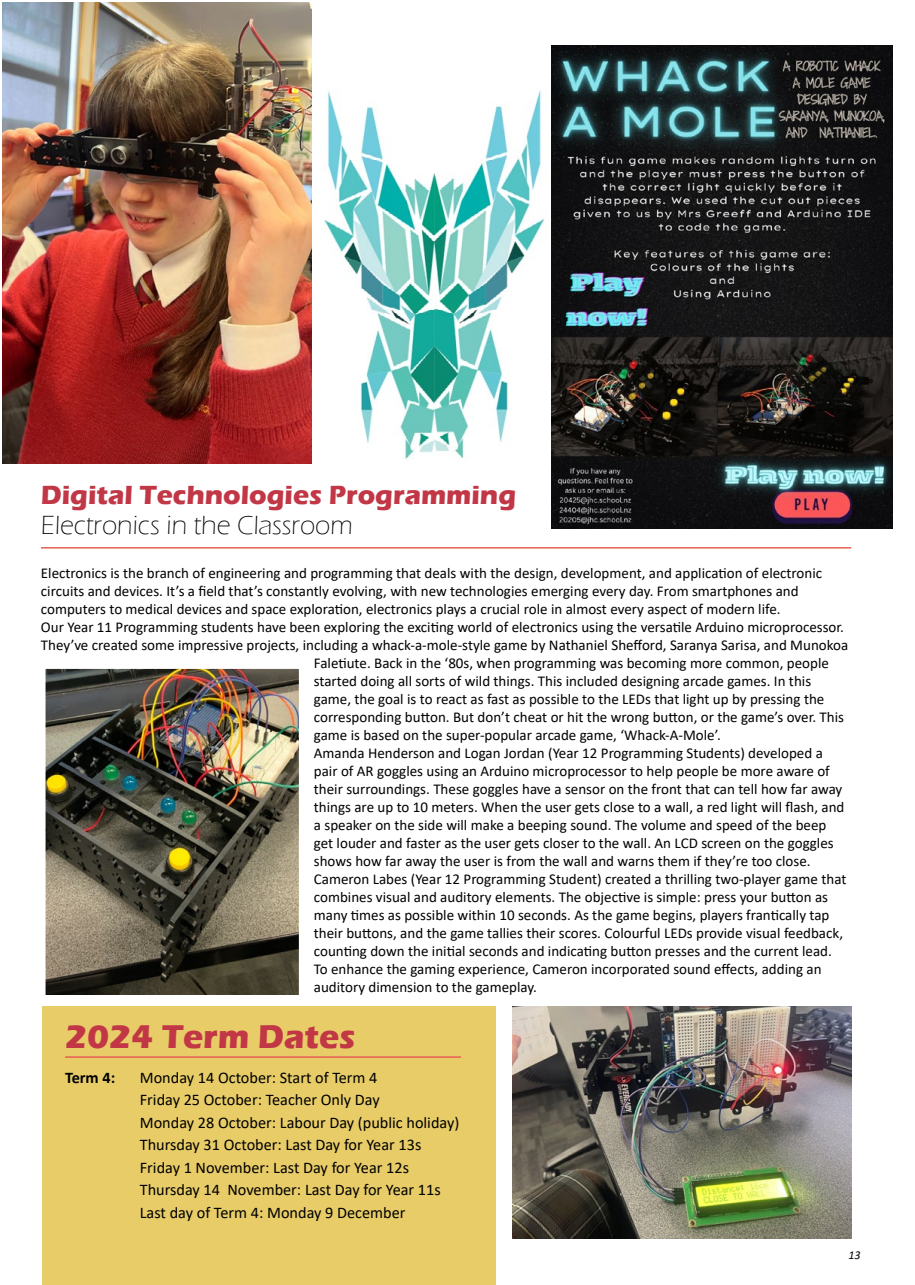
<style>
.page{position:relative;width:915px;height:1285px;background:#fff}
.page>*{position:absolute;margin:0;border:0;box-sizing:border-box;transform-origin:0 0}
.t1{font:700 33.9px "Eras ITC";color:#c13746}
.t2{font:700 27px "Eras ITC";color:#c13746}
.t3{font:300 27px "Eras ITC";color:#000}
.t4{font:16.2px/22.5px "Calibri";color:#000}
.t5{font:700 16.2px "Calibri";color:#000}
.t6{font:15px "Calibri";color:#000}
.t7{font:italic 12px "Calibri";color:#000}
</style>
<div class="page">
<img style="left:47px;top:669px;width:251px;height:324px">
<img style="left:324px;top:91px;width:221px;height:369px">
<div style="left:42px;top:1006px;width:453px;height:278px;background:#e8cc68"></div>
<hr style="left:65px;top:1056px;width:396px;height:1px;background:#e95f54">
<img style="left:3px;top:2px;width:308px;height:462px">
<img style="left:512px;top:1006px;width:339px;height:232px">
<img style="left:551px;top:45px;width:341px;height:483px">
<hr style="left:41px;top:547px;width:809px;height:1px;background:#e95f54">
<h2 class="t2" style="left:41px;top:479px;width:476px">Digital Technologies Programming</h2>
<h2 class="t3" style="left:41px;top:510px;width:313px">Electronics in the Classroom</h2>
<p class="t6" style="left:41px;top:562px;width:782px">Electronics is the branch of engineering and programming that deals with the design, development, and application of electronic</p>
<p class="t6" style="left:41px;top:580px;width:758px">circuits and devices. It’s a field that’s constantly evolving, with new technologies emerging every day. From smartphones and</p>
<p class="t6" style="left:41px;top:598px;width:740px">computers to medical devices and space exploration, electronics plays a crucial role in almost every aspect of modern life.</p>
<p class="t6" style="left:41px;top:616px;width:804px">Our Year 11 Programming students have been exploring the exciting world of electronics using the versatile Arduino microprocessor.</p>
<p class="t6" style="left:41px;top:634px;width:808px">They’ve created some impressive projects, including a whack-a-mole-style game by Nathaniel Shefford, Saranya Sarisa, and Munokoa</p>
<p class="t6" style="left:314px;top:652px;width:516px">Faletiute. Back in the ‘80s, when programming was becoming more common, people</p>
<p class="t6" style="left:314px;top:670px;width:498px">started doing all sorts of wild things. This included designing arcade games. In this</p>
<p class="t6" style="left:314px;top:688px;width:512px">game, the goal is to react as fast as possible to the LEDs that light up by pressing the</p>
<p class="t6" style="left:314px;top:706px;width:531px">corresponding button. But don’t cheat or hit the wrong button, or the game’s over. This</p>
<p class="t6" style="left:314px;top:724px;width:408px">game is based on the super-popular arcade game, ‘Whack-A-Mole’.</p>
<p class="t6" style="left:314px;top:742px;width:510px">Amanda Henderson and Logan Jordan (Year 12 Programming Students) developed a</p>
<p class="t6" style="left:314px;top:760px;width:517px">pair of AR goggles using an Arduino microprocessor to help people be more aware of</p>
<p class="t6" style="left:314px;top:778px;width:530px">their surroundings. These goggles have a sensor on the front that can tell how far away</p>
<p class="t6" style="left:314px;top:796px;width:532px">things are up to 10 meters. When the user gets close to a wall, a red light will flash, and</p>
<p class="t6" style="left:314px;top:814px;width:514px">a speaker on the side will make a beeping sound. The volume and speed of the beep</p>
<p class="t6" style="left:314px;top:832px;width:521px">get louder and faster as the user gets closer to the wall. An LCD screen on the goggles</p>
<p class="t6" style="left:314px;top:850px;width:498px">shows how far away the user is from the wall and warns them if they’re too close.</p>
<p class="t6" style="left:314px;top:868px;width:534px">Cameron Labes (Year 12 Programming Student) created a thrilling two-player game that</p>
<p class="t6" style="left:314px;top:886px;width:515px">combines visual and auditory elements. The objective is simple: press your button as</p>
<p class="t6" style="left:314px;top:904px;width:517px">many times as possible within 10 seconds. As the game begins, players frantically tap</p>
<p class="t6" style="left:314px;top:922px;width:530px">their buttons, and the game tallies their scores. Colourful LEDs provide visual feedback,</p>
<p class="t6" style="left:314px;top:940px;width:519px">counting down the initial seconds and indicating button presses and the current lead.</p>
<p class="t6" style="left:314px;top:958px;width:509px">To enhance the gaming experience, Cameron incorporated sound effects, adding an</p>
<p class="t6" style="left:314px;top:976px;width:224px">auditory dimension to the gameplay.</p>
<h1 class="t1" style="left:65px;top:1016px;width:292px">2024 Term Dates</h1>
<p class="t5" style="left:65px;top:1065px;width:52px">Term 4:</p>
<p class="t4" style="left:140px;top:1065px;width:321px">Monday 14 October: Start of Term 4<br>Friday 25 October: Teacher Only Day<br>Monday 28 October: Labour Day (public holiday)<br>Thursday 31 October: Last Day for Year 13s Friday 1 November: Last Day for Year 12s Thursday 14 November: Last Day for Year 11s Last day of Term 4: Monday 9 December</p>
<p class="t7" style="left:848px;top:1246px;width:14px">13</p>
</div>
